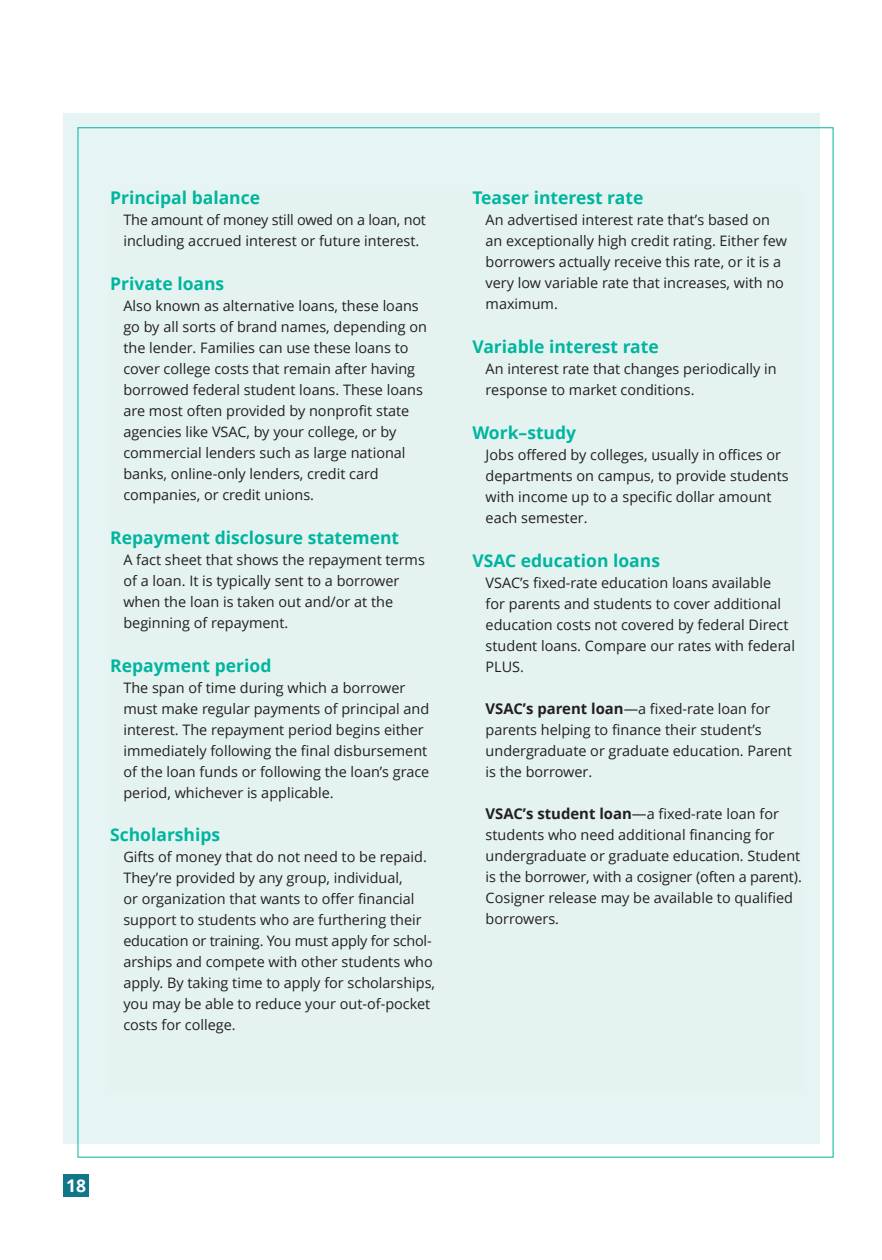
<style>
.page{position:relative;width:882px;height:1260px;background:#fff}
.page>*{position:absolute;margin:0;border:0;box-sizing:border-box;transform-origin:0 0}
.t1{font:700 17.5px "Open Sans";color:#00b5a0}
.t2{font:700 17.5px "Open Sans";color:#fff}
.t3{font:14.35px/21px "Open Sans";color:#231f20}
.s1{font-weight:700;font-size:14.88px}
.s2{font-size:14.88px}
</style>
<div class="page">
<div style="left:63px;top:1175px;width:26px;height:22px;background:#107789"></div>
<div style="left:64px;top:113px;width:756px;height:1030px;background:#e6f4f4"></div>
<div style="left:109px;top:191px;width:693px;height:900px;background:#e5f3f0"></div>
<p class="t1" style="left:110px;top:186px;width:152px">Principal balance</p>
<p class="t3" style="left:123px;top:209px;width:304px">The amount of money still owed on a loan, not including accrued interest or future interest.</p>
<p class="t1" style="left:110px;top:271px;width:116px">Private loans</p>
<p class="t3" style="left:123px;top:295px;width:305px">Also known as alternative loans, these loans go by all sorts of brand names, depending on the lender. Families can use these loans to cover college costs that remain after having borrowed federal student loans. These loans are most often provided by nonprofit state agencies like VSAC, by your college, or by commercial lenders such as large national banks, online-only lenders, credit card companies, or credit unions.</p>
<p class="t1" style="left:110px;top:525px;width:291px">Repayment disclosure statement</p>
<p class="t3" style="left:123px;top:549px;width:303px">A fact sheet that shows the repayment terms of a loan. It is typically sent to a borrower when the loan is taken out and/or at the beginning of repayment.</p>
<p class="t1" style="left:110px;top:653px;width:163px">Repayment period</p>
<p class="t3" style="left:123px;top:677px;width:307px">The span of time during which a borrower must make regular payments of principal and interest. The repayment period begins either immediately following the final disbursement of the loan funds or following the loan’s grace period, whichever is applicable.</p>
<p class="t1" style="left:110px;top:823px;width:112px">Scholarships</p>
<p class="t3" style="left:123px;top:846px;width:313px">Gifts of money that do not need to be repaid.<br>They’re provided by any group, individual,<br>or organization that wants to offer financial support to students who are furthering their education or training. You must apply for schol&shy;arships and compete with other students who apply. By taking time to apply for scholarships, you may be able to reduce your out-of-pocket costs for college.</p>
<p class="t1" style="left:472px;top:186px;width:173px">Teaser interest rate</p>
<p class="t3" style="left:486px;top:209px;width:303px">An advertised interest rate that’s based on an exceptionally high credit rating. Either few borrowers actually receive this rate, or it is a very low variable rate that increases, with no maximum.</p>
<p class="t1" style="left:472px;top:334px;width:188px">Variable interest rate</p>
<p class="t3" style="left:486px;top:358px;width:293px">An interest rate that changes periodically in response to market conditions.</p>
<p class="t1" style="left:472px;top:420px;width:105px">Work–study</p>
<p class="t3" style="left:486px;top:444px;width:305px">Jobs offered by colleges, usually in offices or departments on campus, to provide students with income up to a specific dollar amount each semester.</p>
<p class="t1" style="left:472px;top:548px;width:189px">VSAC education loans</p>
<p class="t3" style="left:486px;top:572px;width:311px">VSAC’s fixed-rate education loans available<br>for parents and students to cover additional education costs not covered by federal Direct student loans. Compare our rates with federal PLUS.</p>
<p class="t3" style="left:486px;top:698px;width:308px"><span class="s1">VSAC’s parent loan</span>—a fixed-rate loan for parents helping to finance their student’s undergraduate or graduate education. Parent is the borrower.</p>
<p class="t3" style="left:486px;top:803px;width:318px"><span class="s1">VSAC’s student loan</span><span class="s2">—</span>a fixed-rate loan for students who need additional financing for undergraduate or graduate education. Student is the borrower, with a cosigner (often a parent).<br>Cosigner release may be available to qualified borrowers.</p>
<p class="t2" style="left:66px;top:1173px;width:21px">18</p>
</div>
